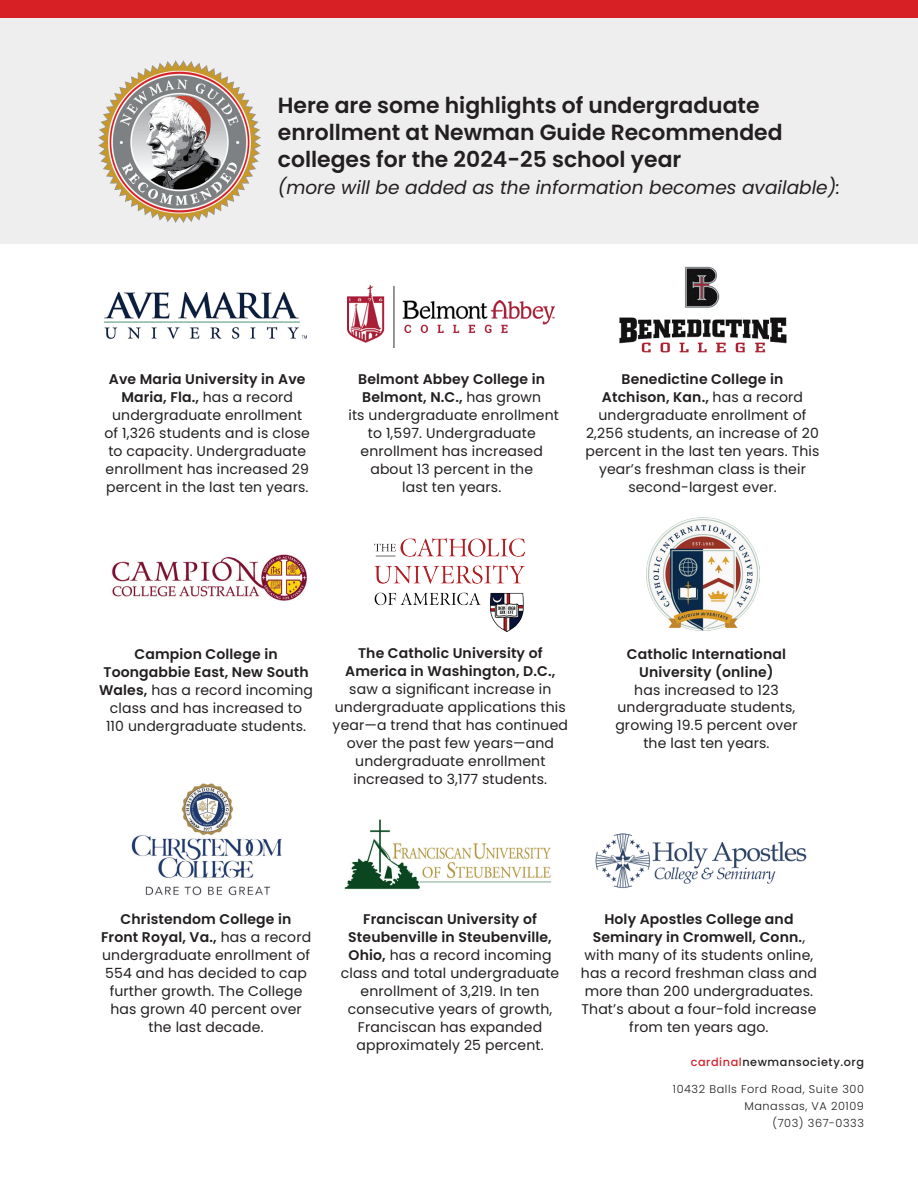
<style>
.page{position:relative;width:918px;height:1188px;background:#fff}
.page>*{position:absolute;margin:0;border:0;box-sizing:border-box;transform-origin:0 0}
.t1{font:600 21.9px/27px "Poppins";color:#231f20}
.t2{font:italic 18.6px "Poppins";color:#231f20}
.t3{font:14.1px/18px "Poppins";letter-spacing:.01em;color:#231f20;text-align:center}
.t4{font:600 14.1px/18px "Poppins";letter-spacing:.01em;color:#231f20;text-align:center}
.t5{font:300 11.25px/17.1px "Poppins";letter-spacing:.05em;color:#231f20;text-align:right}
.t6{font:500 11.25px "Poppins";letter-spacing:.05em;color:#231f20}
.s1{font-weight:600}
.s2{color:#d1232a}
</style>
<div class="page">
<img style="left:105px;top:293px;width:201px;height:46px">
<img style="left:347px;top:286px;width:208px;height:62px">
<img style="left:619px;top:266px;width:168px;height:87px">
<img style="left:375px;top:538px;width:150px;height:94px">
<img style="left:647px;top:517px;width:113px;height:114px">
<img style="left:132px;top:783px;width:150px;height:113px">
<img style="left:344px;top:819px;width:207px;height:71px">
<img style="left:595px;top:833px;width:212px;height:55px">
<div style="left:0;top:10px;width:918px;height:234px;background:#eeeeef"></div>
<div style="left:0;top:0;width:918px;height:17px;background:#d62026"></div>
<img style="left:99px;top:60px;width:162px;height:162px">
<img style="left:112px;top:554px;width:195px;height:47px">
<h1 class="t1" style="left:278px;top:92px;width:506px">Here are some highlights of undergraduate enrollment at Newman Guide Recommended colleges for the 2024-25 school year</h1>
<h2 class="t2" style="left:278px;top:177px;width:564px">(more will be added as the information becomes available):</h2>
<p class="t3" style="left:104px;top:370px;width:207px"><span class="s1">Ave Maria University in Ave<br>Maria, Fla.,</span> has a record undergraduate enrollment of 1,326 students and is close to capacity. Undergraduate enrollment has increased 29 percent in the last ten years.</p>
<p class="t3" style="left:348px;top:370px;width:212px"><span class="s1">Belmont Abbey College in<br>Belmont, N.C.,</span> has grown<br>its undergraduate enrollment to 1,597. Undergraduate enrollment has increased about 13 percent in the<br>last ten years.</p>
<p class="t3" style="left:586px;top:370px;width:235px"><span class="s1">Benedictine College in<br>Atchison, Kan.,</span> has a record undergraduate enrollment of<br>2,256 students, an increase of 20 percent in the last ten years. This year’s freshman class is their second-largest ever.</p>
<p class="t3" style="left:99px;top:645px;width:216px"><span class="s1">Campion College in<br>Toongabbie East, New South<br>Wales,</span> has a record incoming class and has increased to<br>110 undergraduate students.</p>
<p class="t4" style="left:345px;top:645px;width:212px">The Catholic University of<br>America in Washington, D.C.,</p>
<p class="t3" style="left:333px;top:681px;width:237px">saw a significant increase in undergraduate applications this year—a trend that has continued over the past few years—and undergraduate enrollment increased to 3,177 students.</p>
<p class="t4" style="left:627px;top:645px;width:161px">Catholic International<br>University (online)</p>
<p class="t3" style="left:615px;top:681px;width:184px">has increased to 123 undergraduate students, growing 19.5 percent over the last ten years.</p>
<p class="t3" style="left:101px;top:910px;width:212px"><span class="s1">Christendom College in<br>Front Royal, Va.,</span> has a record undergraduate enrollment of<br>554 and has decided to cap further growth. The College has grown 40 percent over the last decade.</p>
<p class="t3" style="left:341px;top:910px;width:220px"><span class="s1">Franciscan University of<br>Steubenville in Steubenville,<br>Ohio,</span> has a record incoming class and total undergraduate enrollment of 3,219. In ten consecutive years of growth,<br>Franciscan has expanded approximately 25 percent.</p>
<p class="t3" style="left:581px;top:910px;width:238px"><span class="s1">Holy Apostles College and<br>Seminary in Cromwell, Conn.</span>, with many of its students online, has a record freshman class and more than 200 undergraduates.<br>That’s about a four-fold increase from ten years ago.</p>
<p class="t6" style="left:691px;top:1055px;width:175px"><span class="s2">cardinal</span>newmansociety.org</p>
<p class="t5" style="left:673px;top:1080px;width:193px">10432 Balls Ford Road, Suite 300<br>Manassas, VA 20109<br>(703) 367-0333</p>
</div>
